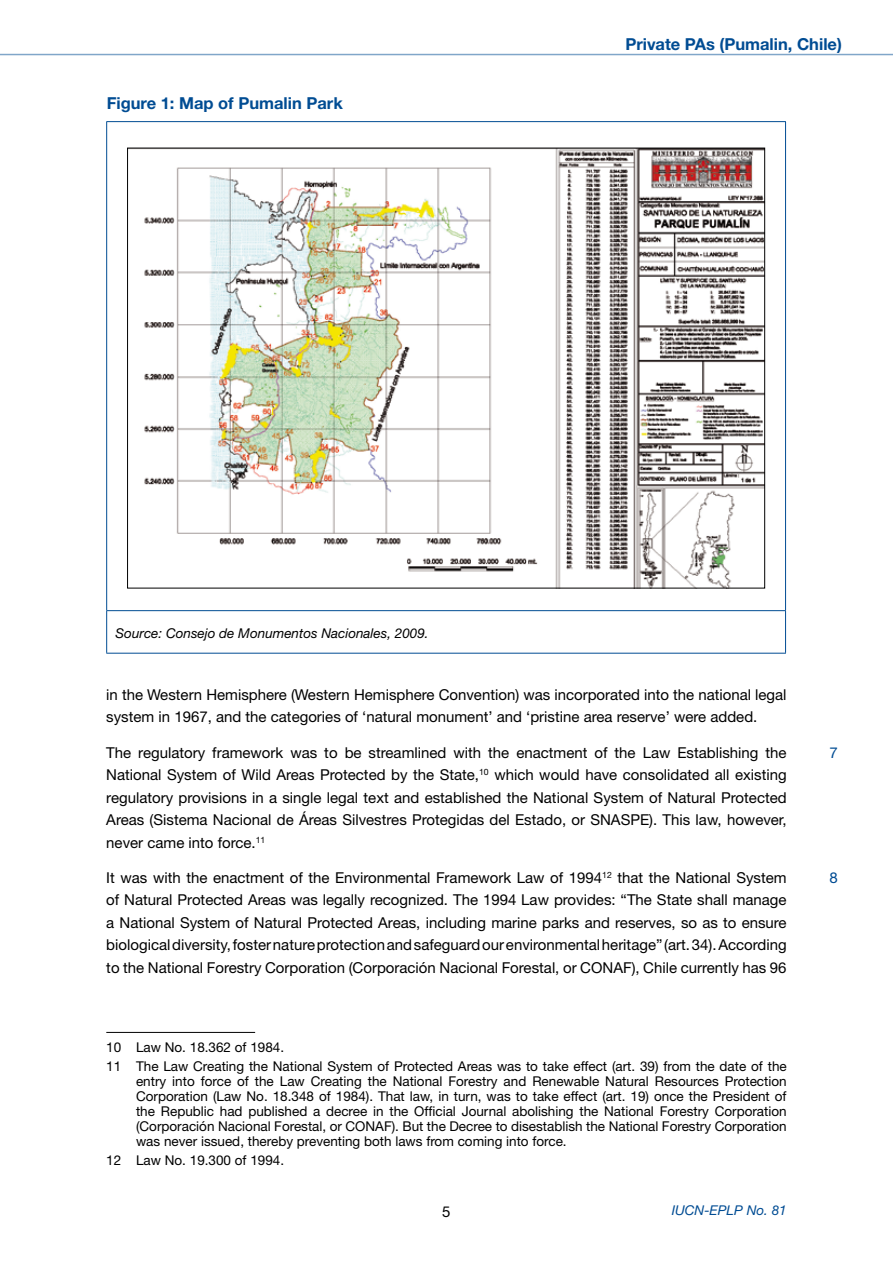
<style>
.page{position:relative;width:893px;height:1263px;background:#fff}
.page>*{position:absolute;margin:0;border:0;box-sizing:border-box;transform-origin:0 0}
.t1{font:700 16.5px "Helvetica Neue";color:#004c93}
.t2{font:15px/22.5px "Helvetica Neue";color:#000;text-align:justify}
.t3{font:15px "Helvetica Neue";color:#004c93}
.t4{font:13.5px/15px "Helvetica Neue";color:#000}
.t5{font:italic 13.5px "Helvetica Neue";color:#000}
.t6{font:italic 13.5px "Helvetica Neue";color:#004c93}
</style>
<div class="page">
<hr style="left:0;top:54px;width:893px;height:1px;background:#80a6c9">
<hr style="left:106px;top:121px;width:680px;height:1px;background:#004c93">
<hr style="left:106px;top:122px;width:1px;height:488px;background:#004c93">
<hr style="left:785px;top:122px;width:1px;height:488px;background:#004c93">
<hr style="left:106px;top:610px;width:680px;height:1px;background:#004c93">
<hr style="left:106px;top:611px;width:1px;height:42px;background:#004c93">
<hr style="left:785px;top:611px;width:1px;height:42px;background:#004c93">
<hr style="left:106px;top:653px;width:680px;height:1px;background:#004c93">
<img style="left:144px;top:150px;width:619px;height:436px">
<hr style="left:106px;top:1032px;width:149px;height:1px;background:#000">
<p class="t1" style="left:107px;top:93px;width:238px">Figure 1: Map of Pumalin Park</p>
<p class="t1" style="left:625px;top:34px;width:218px">Private PAs (Pumalin, Chile)</p>
<p class="t5" style="left:116px;top:625px;width:315px">Source: Consejo de Monumentos Nacionales, 2009.</p>
<p class="t2" style="left:106px;top:683px;width:682px">in the Western Hemisphere (Western Hemisphere Convention) was incorporated into the national legal system in 1967, and the categories of ‘natural monument’ and ‘pristine area reserve’ were added.</p>
<p class="t2" style="left:106px;top:741px;width:682px">The regulatory framework was to be streamlined with the enactment of the Law Establishing the National System of Wild Areas Protected by the State,<sup>10</sup> which would have consolidated all existing regulatory provisions in a single legal text and established the National System of Natural Protected Areas (Sistema Nacional de Áreas Silvestres Protegidas del Estado, or SNASPE). This law, however, never came into force.<sup>11</sup></p>
<p class="t2" style="left:106px;top:866px;width:682px">It was with the enactment of the Environmental Framework Law of 1994<sup>12</sup> that the National System of Natural Protected Areas was legally recognized. The 1994 Law provides: “The State shall manage a National System of Natural Protected Areas, including marine parks and reserves, so as to ensure biological diversity, foster nature protection and safeguard our environmental heritage” (art. 34). According to the National Forestry Corporation (Corporación Nacional Forestal, or CONAF), Chile currently has 96</p>
<p class="t4" style="left:106px;top:1037px;width:682px;line-height:19.2px">10 Law No. 18.362 of 1984.<br>11 The Law Creating the National System of Protected Areas was to take effect (art. 39) from the date of the</p>
<p class="t4" style="left:136px;top:1073px;width:652px;text-align:justify">entry into force of the Law Creating the National Forestry and Renewable Natural Resources Protection Corporation (Law No. 18.348 of 1984). That law, in turn, was to take effect (art. 19) once the President of the Republic had published a decree in the Official Journal abolishing the National Forestry Corporation (Corporación Nacional Forestal, or CONAF). But the Decree to disestablish the National Forestry Corporation was never issued, thereby preventing both laws from coming into force.</p>
<p class="t4" style="left:106px;top:1153px;width:179px">12 Law No. 19.300 of 1994.</p>
<p class="t2" style="left:442px;top:1200px;width:10px">5</p>
<p class="t6" style="left:672px;top:1202px;width:117px">IUCN-EPLP No. 81</p>
<p class="t3" style="left:829px;top:743px;width:10px">7</p>
<p class="t3" style="left:829px;top:869px;width:10px">8</p>
</div>
